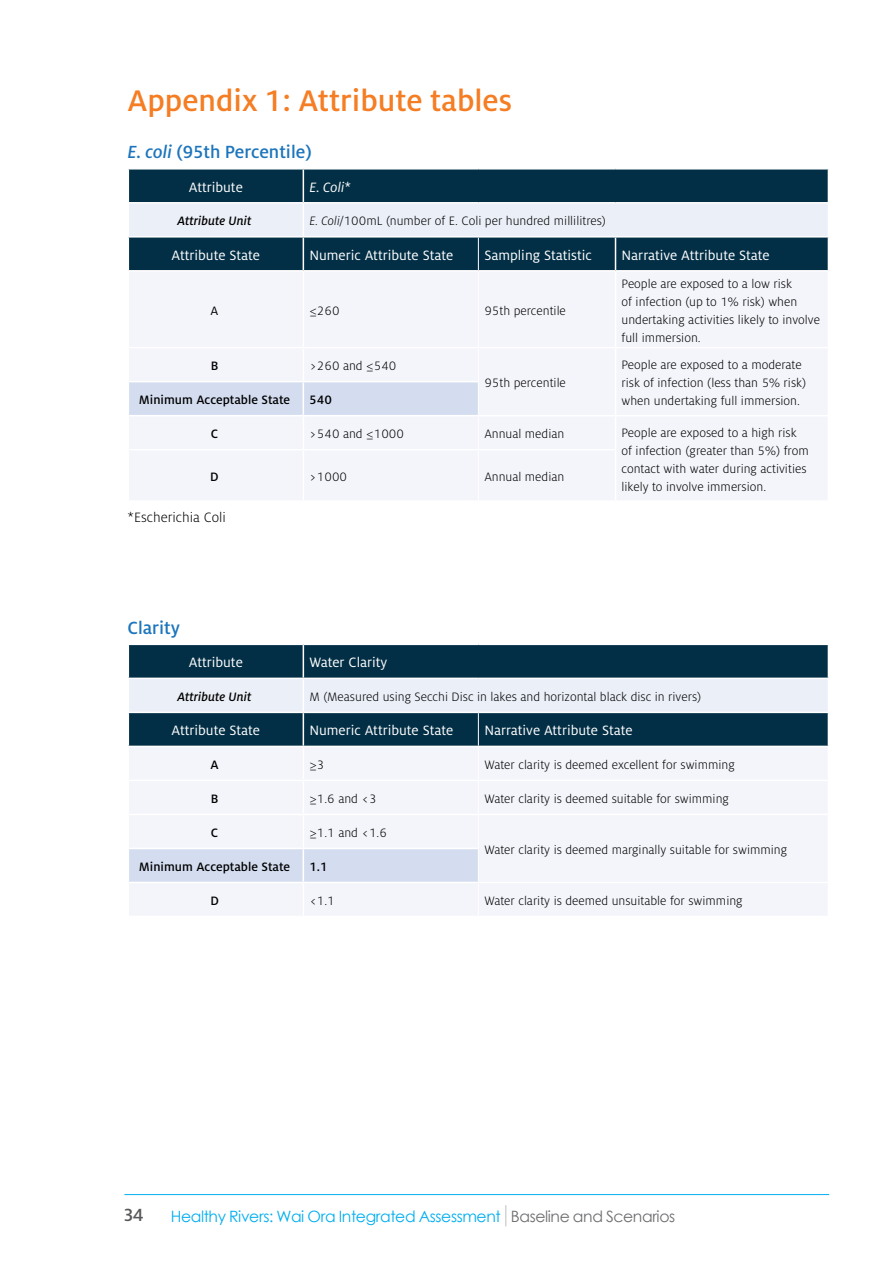
<style>
.page{position:relative;width:893px;height:1263px;background:#fff}
.page>*{position:absolute;margin:0;border:0;box-sizing:border-box;transform-origin:0 0}
.t1{font:500 33px "Milo Pro";color:#f57d23}
.t2{font:500 19.5px "Milo Pro";color:#1c75bc}
.t3{font:500 19.5px "Milo Pro";color:#58595b}
.t4{font:15.6px "Century Gothic";letter-spacing:-.025em;color:#00aeef}
.t5{font:15px "Milo Pro";color:#fff}
.t6{font:300 15px "Milo Pro";color:#000}
.t7{font:italic 15px "Milo Pro";color:#fff}
.t8{font:300 13.5px/18px "Milo OT";color:#000}
.t9{font:500 13.5px "Milo OT";color:#000}
.t10{font:italic 500 13.5px "Milo Pro";color:#000}
.t11{font:13.5px "Milo OT";color:#000}
.s1{font-style:italic}
.s2{font-style:normal}
.s3{color:#6d6e71}
</style>
<div class="page">
<svg style="left:506px;top:1205px;width:1px;height:21px"></svg>
<hr style="left:124px;top:1194px;width:705px;height:1px;background:#00aeef">
<div style="left:129px;top:170px;width:699px;height:100px;background:#032f46"></div>
<div style="left:129px;top:204px;width:699px;height:32px;background:#ebeff8"></div>
<div style="left:129px;top:272px;width:698px;height:228px;background:#f4f5fb"></div>
<div style="left:129px;top:382px;width:349px;height:33px;background:#d4ddf0"></div>
<hr style="left:303px;top:170px;width:1px;height:32px;background:#fff">
<hr style="left:128px;top:202px;width:175px;height:2px;background:#fff">
<hr style="left:303px;top:202px;width:175px;height:2px;background:#fff">
<hr style="left:303px;top:204px;width:1px;height:32px;background:#fff">
<hr style="left:478px;top:202px;width:137px;height:2px;background:#fff">
<hr style="left:615px;top:202px;width:214px;height:2px;background:#fff">
<hr style="left:128px;top:236px;width:175px;height:2px;background:#fff">
<hr style="left:303px;top:236px;width:175px;height:2px;background:#fff">
<hr style="left:303px;top:238px;width:1px;height:32px;background:#fff">
<hr style="left:478px;top:236px;width:137px;height:2px;background:#fff">
<hr style="left:615px;top:236px;width:214px;height:2px;background:#fff">
<hr style="left:615px;top:238px;width:1px;height:32px;background:#fff">
<hr style="left:303px;top:272px;width:1px;height:75px;background:#fff">
<hr style="left:615px;top:272px;width:1px;height:75px;background:#fff">
<hr style="left:128px;top:347px;width:175px;height:1px;background:#fff">
<hr style="left:303px;top:347px;width:175px;height:1px;background:#fff">
<hr style="left:303px;top:348px;width:1px;height:33px;background:#fff">
<hr style="left:478px;top:347px;width:137px;height:1px;background:#fff">
<hr style="left:615px;top:347px;width:214px;height:1px;background:#fff">
<hr style="left:615px;top:348px;width:1px;height:34px;background:#fff">
<hr style="left:128px;top:381px;width:175px;height:1px;background:#fff">
<hr style="left:303px;top:381px;width:175px;height:1px;background:#fff">
<hr style="left:303px;top:382px;width:1px;height:33px;background:#fff">
<hr style="left:615px;top:382px;width:1px;height:33px;background:#fff">
<hr style="left:128px;top:415px;width:175px;height:1px;background:#fff">
<hr style="left:303px;top:415px;width:175px;height:1px;background:#fff">
<hr style="left:303px;top:416px;width:1px;height:33px;background:#fff">
<hr style="left:478px;top:415px;width:137px;height:1px;background:#fff">
<hr style="left:615px;top:415px;width:214px;height:1px;background:#fff">
<hr style="left:615px;top:416px;width:1px;height:33px;background:#fff">
<hr style="left:128px;top:449px;width:175px;height:1px;background:#fff">
<hr style="left:303px;top:449px;width:175px;height:1px;background:#fff">
<hr style="left:303px;top:450px;width:1px;height:50px;background:#fff">
<hr style="left:478px;top:449px;width:138px;height:1px;background:#fff">
<hr style="left:615px;top:450px;width:1px;height:50px;background:#fff">
<hr style="left:478px;top:238px;width:1px;height:32px;background:#fff">
<hr style="left:478px;top:272px;width:1px;height:75px;background:#fff">
<hr style="left:478px;top:348px;width:1px;height:34px;background:#fff">
<hr style="left:478px;top:382px;width:1px;height:33px;background:#fff">
<hr style="left:478px;top:416px;width:1px;height:33px;background:#fff">
<hr style="left:478px;top:450px;width:1px;height:50px;background:#fff">
<div style="left:129px;top:645px;width:699px;height:101px;background:#032f46"></div>
<div style="left:129px;top:679px;width:699px;height:33px;background:#ebeff8"></div>
<div style="left:129px;top:748px;width:698px;height:167px;background:#f4f5fb"></div>
<div style="left:129px;top:849px;width:349px;height:33px;background:#d4ddf0"></div>
<hr style="left:303px;top:645px;width:1px;height:33px;background:#fff">
<hr style="left:128px;top:678px;width:175px;height:1px;background:#fff">
<hr style="left:303px;top:678px;width:175px;height:1px;background:#fff">
<hr style="left:303px;top:679px;width:1px;height:33px;background:#fff">
<hr style="left:478px;top:678px;width:351px;height:1px;background:#fff">
<hr style="left:128px;top:712px;width:175px;height:1px;background:#fff">
<hr style="left:303px;top:712px;width:175px;height:1px;background:#fff">
<hr style="left:303px;top:713px;width:1px;height:33px;background:#fff">
<hr style="left:478px;top:712px;width:351px;height:1px;background:#fff">
<hr style="left:303px;top:747px;width:1px;height:33px;background:#fff">
<hr style="left:128px;top:780px;width:175px;height:1px;background:#fff">
<hr style="left:303px;top:780px;width:175px;height:1px;background:#fff">
<hr style="left:303px;top:781px;width:1px;height:33px;background:#fff">
<hr style="left:478px;top:780px;width:351px;height:1px;background:#fff">
<hr style="left:128px;top:814px;width:175px;height:1px;background:#fff">
<hr style="left:303px;top:814px;width:175px;height:1px;background:#fff">
<hr style="left:303px;top:815px;width:1px;height:33px;background:#fff">
<hr style="left:478px;top:814px;width:351px;height:1px;background:#fff">
<hr style="left:128px;top:848px;width:175px;height:1px;background:#fff">
<hr style="left:303px;top:848px;width:175px;height:1px;background:#fff">
<hr style="left:303px;top:849px;width:1px;height:33px;background:#fff">
<hr style="left:128px;top:882px;width:175px;height:1px;background:#fff">
<hr style="left:303px;top:882px;width:175px;height:1px;background:#fff">
<hr style="left:303px;top:883px;width:1px;height:33px;background:#fff">
<hr style="left:478px;top:882px;width:351px;height:1px;background:#fff">
<hr style="left:478px;top:713px;width:1px;height:33px;background:#fff">
<hr style="left:478px;top:747px;width:1px;height:33px;background:#fff">
<hr style="left:478px;top:781px;width:1px;height:33px;background:#fff">
<hr style="left:478px;top:815px;width:1px;height:33px;background:#fff">
<hr style="left:478px;top:848px;width:1px;height:34px;background:#fff">
<hr style="left:478px;top:883px;width:1px;height:33px;background:#fff">
<h1 class="t1" style="left:128px;top:83px;width:386px">Appendix 1: Attribute tables</h1>
<h2 class="t2" style="left:128px;top:141px;width:186px"><span class="s1">E. coli</span> (95th Percentile)</h2>
<p class="t5" style="left:189px;top:179px;width:55px">Attribute</p>
<p class="t7" style="left:309px;top:179px;width:44px">E. Coli<span class="s2">*</span></p>
<p class="t10" style="left:178px;top:213px;width:75px">Attribute Unit</p>
<p class="t8" style="left:309px;top:212px;width:298px"><span class="s1">E. Coli/</span>100mL (number of E. Coli per hundred millilitres)</p>
<p class="t5" style="left:172px;top:247px;width:90px">Attribute State</p>
<p class="t5" style="left:309px;top:247px;width:145px">Numeric Attribute State</p>
<p class="t5" style="left:484px;top:247px;width:109px">Sampling Statistic</p>
<p class="t5" style="left:621px;top:247px;width:150px">Narrative Attribute State</p>
<p class="t11" style="left:211px;top:303px;width:9px">A</p>
<p class="t8" style="left:309px;top:302px;width:32px">≤260</p>
<p class="t8" style="left:484px;top:302px;width:83px">95th percentile</p>
<p class="t9" style="left:211px;top:358px;width:9px">B</p>
<p class="t8" style="left:309px;top:357px;width:89px">&gt;260 and ≤540</p>
<p class="t8" style="left:484px;top:374px;width:83px">95th percentile</p>
<p class="t8" style="left:621px;top:275px;width:200px">People are exposed to a low risk<br>of infection (up to 1% risk) when undertaking activities likely to involve full immersion.</p>
<p class="t8" style="left:621px;top:356px;width:186px">People are exposed to a moderate risk of infection (less than 5% risk)</p>
<p class="t9" style="left:139px;top:392px;width:153px">Minimum Acceptable State</p>
<p class="t9" style="left:309px;top:392px;width:24px">540</p>
<p class="t8" style="left:621px;top:392px;width:180px">when undertaking full immersion.</p>
<p class="t9" style="left:211px;top:426px;width:9px">C</p>
<p class="t8" style="left:309px;top:425px;width:96px">&gt;540 and ≤1000</p>
<p class="t8" style="left:484px;top:425px;width:82px">Annual median</p>
<p class="t8" style="left:621px;top:424px;width:189px">People are exposed to a high risk of infection (greater than 5%) from contact with water during activities likely to involve immersion.</p>
<p class="t9" style="left:210px;top:469px;width:10px">D</p>
<p class="t8" style="left:309px;top:468px;width:39px">&gt;1000</p>
<p class="t8" style="left:484px;top:468px;width:82px">Annual median</p>
<p class="t6" style="left:128px;top:509px;width:100px">*Escherichia Coli</p>
<h2 class="t2" style="left:128px;top:617px;width:54px">Clarity</h2>
<p class="t5" style="left:189px;top:654px;width:55px">Attribute</p>
<p class="t5" style="left:309px;top:654px;width:80px">Water Clarity</p>
<p class="t10" style="left:178px;top:689px;width:75px">Attribute Unit</p>
<p class="t8" style="left:309px;top:688px;width:393px">M (Measured using Secchi Disc in lakes and horizontal black disc in rivers)</p>
<p class="t5" style="left:172px;top:722px;width:90px">Attribute State</p>
<p class="t5" style="left:309px;top:722px;width:145px">Numeric Attribute State</p>
<p class="t5" style="left:484px;top:722px;width:150px">Narrative Attribute State</p>
<p class="t9" style="left:210px;top:757px;width:10px">A</p>
<p class="t8" style="left:309px;top:756px;width:17px">≥3</p>
<p class="t8" style="left:484px;top:756px;width:252px">Water clarity is deemed excellent for swimming</p>
<p class="t9" style="left:211px;top:791px;width:9px">B</p>
<p class="t8" style="left:309px;top:790px;width:69px">≥1.6 and &lt;3</p>
<p class="t8" style="left:484px;top:790px;width:246px">Water clarity is deemed suitable for swimming</p>
<p class="t9" style="left:211px;top:825px;width:9px">C</p>
<p class="t8" style="left:309px;top:824px;width:79px">≥1.1 and &lt;1.6</p>
<p class="t8" style="left:484px;top:841px;width:304px">Water clarity is deemed marginally suitable for swimming</p>
<p class="t9" style="left:139px;top:859px;width:153px">Minimum Acceptable State</p>
<p class="t9" style="left:309px;top:859px;width:20px">1.1</p>
<p class="t9" style="left:210px;top:893px;width:10px">D</p>
<p class="t8" style="left:309px;top:892px;width:27px">&lt;1.1</p>
<p class="t8" style="left:484px;top:892px;width:260px">Water clarity is deemed unsuitable for swimming</p>
<h2 class="t3" style="left:124px;top:1204px;width:21px">34</h2>
<p class="t4" style="left:171px;top:1205px;width:506px">Healthy Rivers: Wai Ora Integrated Assessment <span class="s3">Baseline and Scenarios</span></p>
</div>
